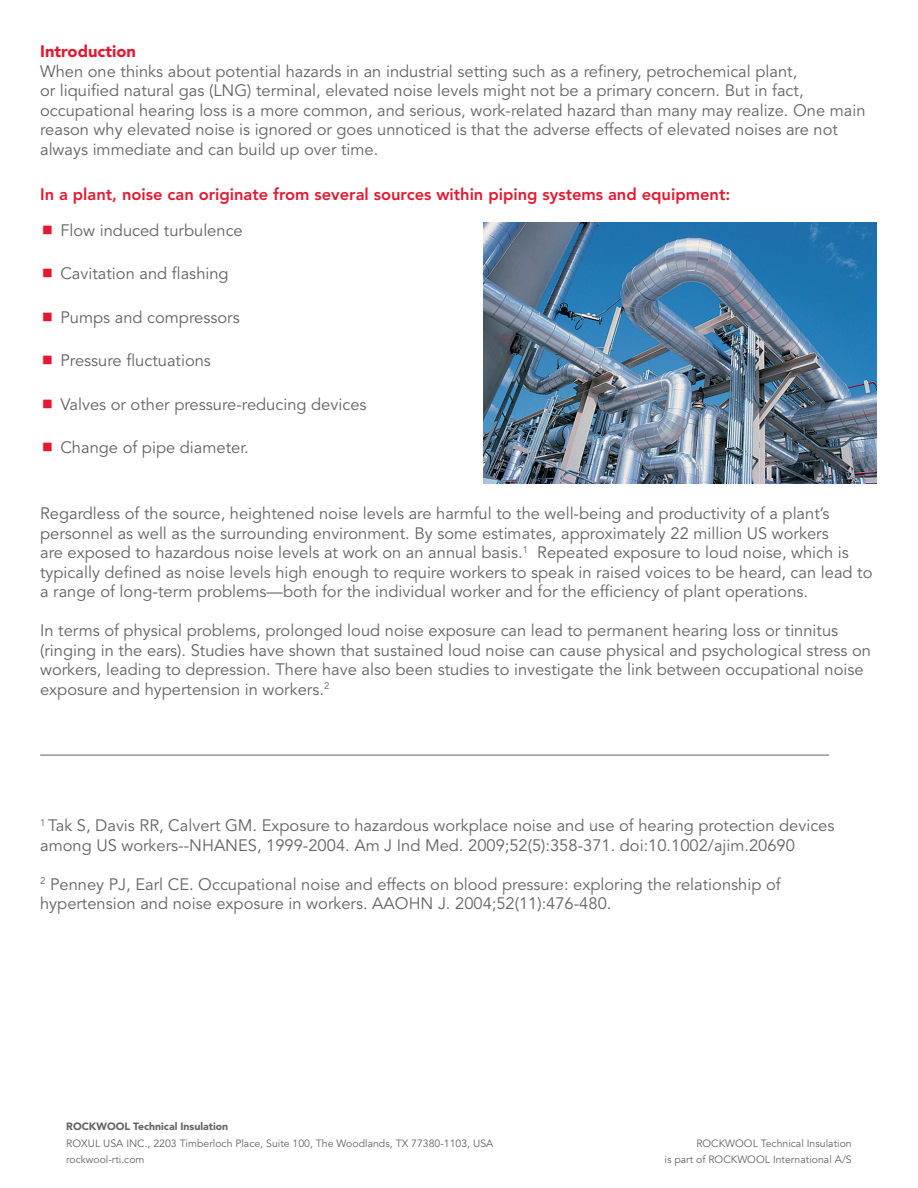
<style>
.page{position:relative;width:918px;height:1188px;background:#fff}
.page>*{position:absolute;margin:0;border:0;box-sizing:border-box;transform-origin:0 0}
.t1{font:16.5px/19.5px "Avenir LT Std";color:#636366}
.t2{font:800 16.5px "Avenir LT Std";color:#e21931}
.t3{font:900 16.5px "Avenir LT Std";color:#e21931}
.t4{font:10.5px/16.5px "Avenir LT Std";color:#636366}
.t5{font:900 10.5px "Avenir LT Std";color:#636366}
</style>
<div class="page">
<hr style="left:40px;top:755px;width:789px;height:1px;background:#636366">
<img style="left:484px;top:223px;width:393px;height:260px">
<p class="t3" style="left:40px;top:42px;width:97px">Introduction</p>
<p class="t1" style="left:40px;top:62px;width:827px">When one thinks about potential hazards in an industrial setting such as a refinery, petrochemical plant,<br>or liquified natural gas (LNG) terminal, elevated noise levels might not be a primary concern. But in fact, occupational hearing loss is a more common, and serious, work-related hazard than many may realize. One main reason why elevated noise is ignored or goes unnoticed is that the adverse effects of elevated noises are not always immediate and can build up over time.</p>
<p class="t2" style="left:40px;top:184px;width:692px">In a plant, noise can originate from several sources within piping systems and equipment:</p>
<p class="t1" style="left:60px;top:221px;width:184px">Flow induced turbulence</p>
<p class="t1" style="left:60px;top:264px;width:170px">Cavitation and flashing</p>
<p class="t1" style="left:60px;top:308px;width:181px">Pumps and compressors</p>
<p class="t1" style="left:60px;top:351px;width:152px">Pressure fluctuations</p>
<p class="t1" style="left:60px;top:395px;width:308px">Valves or other pressure-reducing devices</p>
<p class="t1" style="left:60px;top:438px;width:190px">Change of pipe diameter.</p>
<p class="t1" style="left:40px;top:504px;width:834px">Regardless of the source, heightened noise levels are harmful to the well-being and productivity of a plant’s personnel as well as the surrounding environment. By some estimates, approximately 22 million US workers<br>are exposed to hazardous noise levels at work on an annual basis.<sup>1</sup> Repeated exposure to loud noise, which is typically defined as noise levels high enough to require workers to speak in raised voices to be heard, can lead to a range of long-term problems—both for the individual worker and for the efficiency of plant operations.</p>
<p class="t1" style="left:40px;top:622px;width:832px">In terms of physical problems, prolonged loud noise exposure can lead to permanent hearing loss or tinnitus (ringing in the ears). Studies have shown that sustained loud noise can cause physical and psychological stress on workers, leading to depression. There have also been studies to investigate the link between occupational noise exposure and hypertension in workers.<sup>2</sup></p>
<p class="t1" style="left:40px;top:816px;width:796px"><sup>1</sup> Tak S, Davis RR, Calvert GM. Exposure to hazardous workplace noise and use of hearing protection devices among US workers--NHANES, 1999-2004. Am J Ind Med. 2009;52(5):358-371. doi:10.1002/ajim.20690</p>
<p class="t1" style="left:40px;top:875px;width:742px"><sup>2</sup> Penney PJ, Earl CE. Occupational noise and effects on blood pressure: exploring the relationship of hypertension and noise exposure in workers. AAOHN J. 2004;52(11):476-480.</p>
<p class="t5" style="left:66px;top:1120px;width:164px">ROCKWOOL Technical Insulation</p>
<p class="t4" style="left:66px;top:1135px;width:429px">ROXUL USA INC., 2203 Timberloch Place, Suite 100, The Woodlands, TX 77380-1103, USA rockwool-rti.com</p>
<p class="t4" style="left:664px;top:1135px;width:189px;text-align:right">ROCKWOOL Technical Insulation<br>is part of ROCKWOOL International A/S</p>
</div>
